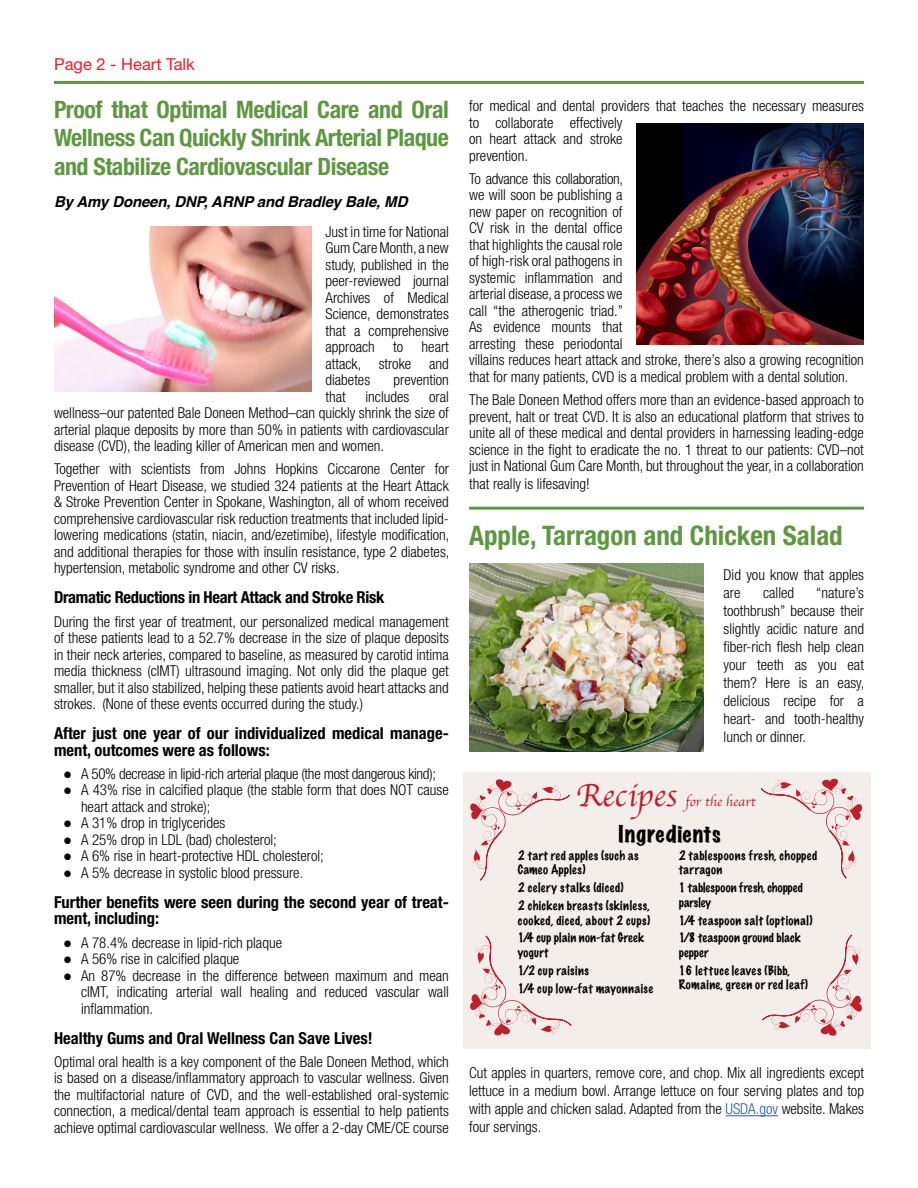
<style>
.page{position:relative;width:918px;height:1188px;background:#fff}
.page>*{position:absolute;margin:0;border:0;box-sizing:border-box;transform-origin:0 0}
.t1{font:33px "Apple Chancery";color:#be1e2d}
.t2{font:700 condensed 27px "Helvetica Neue LT Std";color:#5f9741}
.t3{font:700 condensed 24px/28.8px "Helvetica Neue LT Std";letter-spacing:-.02em;color:#5f9741;text-align:justify}
.t4{font:expanded 21px "Marker Felt";letter-spacing:.03em;color:#000}
.t5{font:700 condensed 16.5px/16.5px "Helvetica Neue LT Std";color:#000}
.t6{font:700 condensed 16.5px "Helvetica Neue LT Std";letter-spacing:-.02em;color:#000}
.t7{font:16.5px "Helvetica Neue LT Std";color:#ed1d24}
.t8{font:300 condensed 15px/16.5px "Helvetica Neue LT Std";color:#000;text-align:justify}
.t9{font:300 condensed 15px "Helvetica Neue LT Std";letter-spacing:-.02em;color:#000}
.t10{font:italic 700 15px "Helvetica";letter-spacing:-.01em;color:#000}
.t11{font:13.5px "Apple Chancery";color:#be1e2d}
.t12{font:100 12px/17.9px "Marker Felt";letter-spacing:.035em;color:#000}
.t13{font:100 12px/14.4px "Marker Felt";letter-spacing:.01em;color:#000}
.s1{font-family:"Helvetica";font-weight:400;font-stretch:normal}
.s2{color:#215e9e}
</style>
<div class="page">
<hr style="left:54px;top:81px;width:810px;height:3px;background:#5f9741">
<img style="left:54px;top:227px;width:258px;height:164px">
<img style="left:636px;top:123px;width:228px;height:222px">
<hr style="left:469px;top:507px;width:395px;height:3px;background:#5f9741">
<hr style="left:726px;top:1115px;width:52px;height:1px;background:#215e9e">
<img style="left:469px;top:563px;width:234px;height:188px">
<div style="left:463px;top:772px;width:407px;height:276px;background:#f3eeea"></div>
<svg style="left:762px;top:935px;width:100px;height:101px"></svg>
<svg style="left:761px;top:778px;width:101px;height:101px"></svg>
<svg style="left:470px;top:936px;width:101px;height:100px"></svg>
<svg style="left:470px;top:779px;width:100px;height:102px"></svg>
<p class="t7" style="left:54px;top:54px;width:142px">Page 2 - Heart Talk</p>
<h3 class="t3" style="left:54px;top:94px;width:396px">Proof that Optimal Medical Care and Oral Wellness Can Quickly Shrink Arterial Plaque and Stabilize Cardiovascular Disease</h3>
<p class="t10" style="left:54px;top:189px;width:355px">By Amy Doneen, DNP, ARNP and Bradley Bale, MD</p>
<p class="t8" style="left:326px;top:223px;width:125px">Just in time for National Gum Care Month, a new study, published in the peer-reviewed journal Archives of Medical Science, demonstrates that a comprehensive approach to heart attack, stroke and diabetes</p>
<p class="t8" style="left:394px;top:371px;width:57px">prevention</p>
<p class="t8" style="left:54px;top:388px;width:396px;text-indent:375px">oral wellness–our patented Bale Doneen Method–can quickly shrink the size of arterial plaque deposits by more than 50% in patients with cardiovascular disease (CVD), the leading killer of American men and women.</p>
<p class="t8" style="left:54px;top:461px;width:397px">Together with scientists from Johns Hopkins Ciccarone Center for Prevention of Heart Disease, we studied 324 patients at the Heart Attack &amp; Stroke Prevention Center in Spokane, Washington, all of whom received comprehensive cardiovascular risk reduction treatments that included lipid&shy;lowering medications (statin, niacin, and/ezetimibe), lifestyle modification, and additional therapies for those with insulin resistance, type 2 diabetes, hypertension, metabolic syndrome and other CV risks.</p>
<p class="t6" style="left:54px;top:588px;width:332px">Dramatic Reductions in Heart Attack and Stroke Risk</p>
<p class="t8" style="left:54px;top:613px;width:396px">During the first year of treatment, our personalized medical management of these patients lead to a 52.7% decrease in the size of plaque deposits in their neck arteries, compared to baseline, as measured by carotid intima media thickness (cIMT) ultrasound imaging. Not only did the plaque get smaller, but it also stabilized, helping these patients avoid heart attacks and strokes. (None of these events occurred during the study.)</p>
<p class="t5" style="left:54px;top:725px;width:396px">After just one year of our individualized medical manage&shy;ment, outcomes were as follows:</p>
<p class="t9" style="left:63px;top:765px;width:374px"><span class="s1">●</span> A 50% decrease in lipid-rich arterial plaque (the most dangerous kind);</p>
<p class="t8" style="left:81px;top:782px;width:369px;text-indent:-18px"><span class="s1">●</span> A 43% rise in calcified plaque (the stable form that does NOT cause heart attack and stroke);</p>
<p class="t8" style="left:63px;top:815px;width:164px"><span class="s1">●</span> A 31% drop in triglycerides</p>
<p class="t8" style="left:63px;top:831px;width:215px"><span class="s1">●</span> A 25% drop in LDL (bad) cholesterol;</p>
<p class="t8" style="left:63px;top:848px;width:262px"><span class="s1">●</span> A 6% rise in heart-protective HDL cholesterol;</p>
<p class="t8" style="left:63px;top:864px;width:242px"><span class="s1">●</span> A 5% decrease in systolic blood pressure.</p>
<p class="t5" style="left:54px;top:894px;width:396px">Further benefits were seen during the second year of treat&shy;ment, including:</p>
<p class="t8" style="left:63px;top:934px;width:221px"><span class="s1">●</span> A 78.4% decrease in lipid-rich plaque</p>
<p class="t8" style="left:63px;top:950px;width:178px"><span class="s1">●</span> A 56% rise in calcified plaque</p>
<p class="t8" style="left:81px;top:967px;width:369px;text-indent:-18px"><span class="s1">●</span> An 87% decrease in the difference between maximum and mean cIMT, indicating arterial wall healing and reduced vascular wall inflammation.</p>
<p class="t5" style="left:54px;top:1029px;width:320px">Healthy Gums and Oral Wellness Can Save Lives!</p>
<p class="t8" style="left:54px;top:1053px;width:396px">Optimal oral health is a key component of the Bale Doneen Method, which is based on a disease/inflammatory approach to vascular wellness. Given the multifactorial nature of CVD, and the well-established oral-systemic connection, a medical/dental team approach is essential to help patients achieve optimal cardiovascular wellness. We offer a 2-day CME/CE course</p>
<p class="t8" style="left:326px;top:388px;width:22px">that</p>
<p class="t8" style="left:366px;top:388px;width:45px">includes</p>
<p class="t8" style="left:469px;top:97px;width:396px;text-align:left">for medical and dental providers that teaches the necessary measures to collaborate effectively<br>on heart attack and stroke<br>prevention.</p>
<p class="t8" style="left:469px;top:170px;width:396px;text-align:left">To advance this collaboration,<br>we will soon be publishing a<br>new paper on recognition of<br>CV risk in the dental office<br>that highlights the causal role<br>of high-risk oral pathogens in<br>systemic inflammation and<br>arterial disease, a process we<br>call “the atherogenic triad.”<br>As evidence mounts that<br>arresting these periodontal<br>villains reduces heart attack and stroke, there’s also a growing recognition that for many patients, CVD is a medical problem with a dental solution.</p>
<p class="t8" style="left:469px;top:391px;width:396px">The Bale Doneen Method offers more than an evidence-based approach to prevent, halt or treat CVD. It is also an educational platform that strives to unite all of these medical and dental providers in harnessing leading-edge science in the fight to eradicate the no. 1 threat to our patients: CVD–not just in National Gum Care Month, but throughout the year, in a collaboration</p>
<p class="t8" style="left:469px;top:475px;width:122px">that really is lifesaving!</p>
<h2 class="t2" style="left:469px;top:519px;width:375px">Apple, Tarragon and Chicken Salad</h2>
<p class="t8" style="left:724px;top:566px;width:142px;line-height:18px">Did you know that apples are</p>
<p class="t8" style="left:724px;top:584px;width:142px;line-height:18px;text-indent:93px">“nature’s toothbrush” because their slightly acidic nature and fiber-rich flesh help clean your teeth as you eat them? Here is an easy, delicious recipe for a heart- and tooth-healthy lunch or dinner.</p>
<p class="t8" style="left:763px;top:584px;width:33px">called</p>
<h1 class="t1" style="left:576px;top:769px;width:103px">Recipes</h1>
<p class="t11" style="left:686px;top:791px;width:72px">for the heart</p>
<p class="t12" style="left:518px;top:848px;width:122px;line-height:14.4px">2 tart red apples (such as<br>Cameo Apples)</p>
<p class="t12" style="left:518px;top:879px;width:133px">2 celery stalks (diced)<br>2 chicken breasts (skinless,</p>
<p class="t12" style="left:518px;top:911px;width:134px">cooked, diced, about 2 cups)<br>1/4 cup plain non-fat Greek</p>
<p class="t12" style="left:518px;top:943px;width:137px">yogurt<br>1/2 cup raisins<br>1/4 cup low-fat mayonnaise</p>
<h3 class="t4" style="left:619px;top:817px;width:104px">Ingredients</h3>
<p class="t12" style="left:679px;top:848px;width:140px;line-height:14.4px">2 tablespoons fresh, chopped tarragon</p>
<p class="t13" style="left:679px;top:880px;width:126px">1 tablespoon fresh, chopped parsley</p>
<p class="t12" style="left:679px;top:911px;width:135px">1/4 teaspoon salt (optional)<br>1/8 teaspoon ground black</p>
<p class="t12" style="left:679px;top:943px;width:113px">pepper<br>16 lettuce leaves (Bibb,</p>
<p class="t12" style="left:679px;top:976px;width:131px">Romaine, green or red leaf)</p>
<p class="t8" style="left:469px;top:1064px;width:396px;line-height:18px">Cut apples in quarters, remove core, and chop. Mix all ingredients except lettuce in a medium bowl. Arrange lettuce on four serving plates and top with apple and chicken salad. Adapted from the <span class="s2">USDA.gov</span> website. Makes four servings.</p>
</div>
